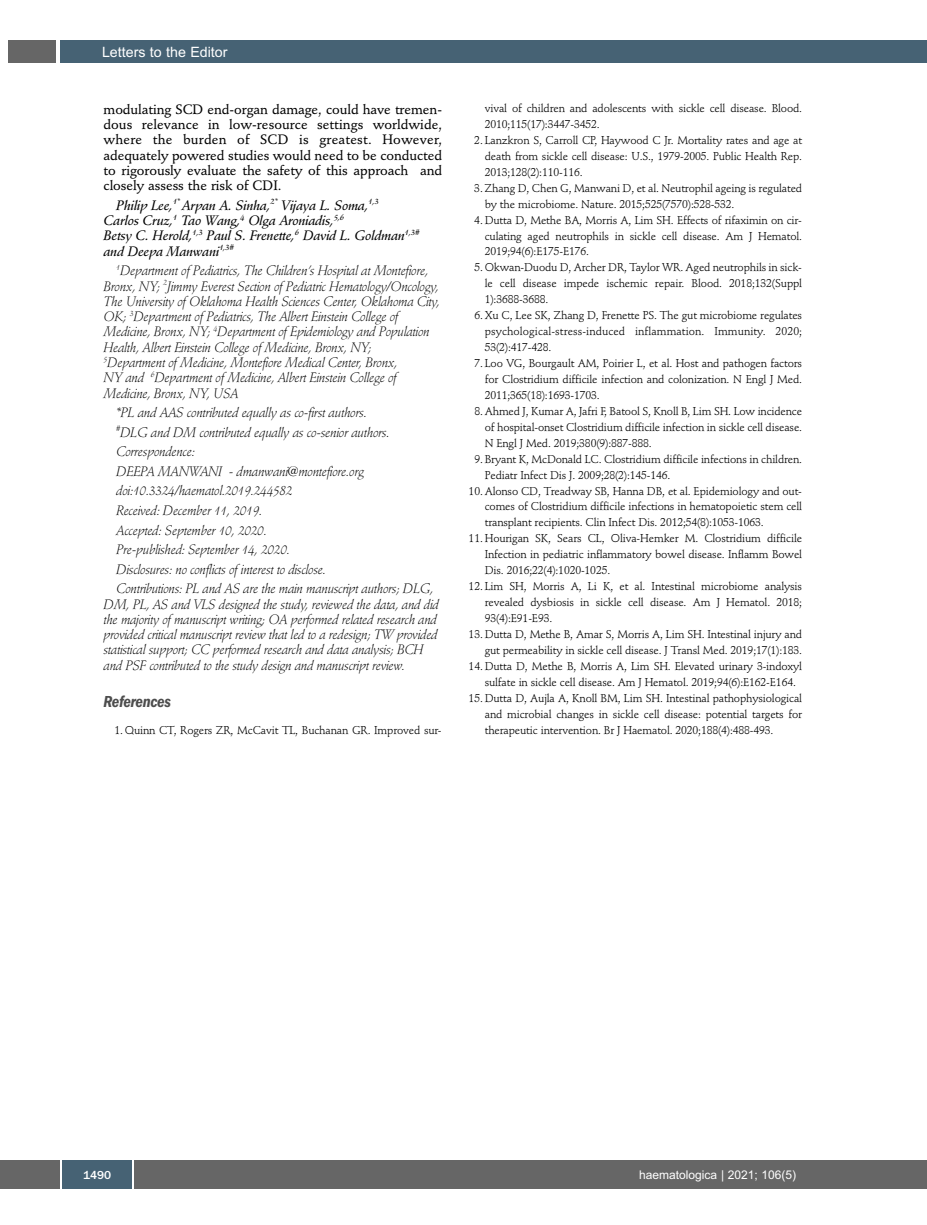
<style>
.page{position:relative;width:927px;height:1225px;background:#fff}
.page>*{position:absolute;margin:0;border:0;box-sizing:border-box;transform-origin:0 0}
.t1{font:italic 600 condensed 16.5px "Franklin Gothic";letter-spacing:-.02em;color:#4d4d4d}
.t2{font:14.25px "Arial";color:#fff}
.t3{font:italic 300 13.5px/15.3px "Stempel Schneidler";letter-spacing:-.02em;color:#000}
.t4{font:500 13.5px/15.3px "Stempel Schneidler";letter-spacing:-.005em;color:#000;text-align:justify}
.t5{font:italic 13.5px/15.3px "Stempel Schneidler Med";letter-spacing:-.02em;color:#000}
.t6{font:12px "Arial";color:#fff}
.t7{font:500 12px "Franklin Gothic";color:#fff}
.t8{font:11.25px/15.9px "Stempel Schneidler";letter-spacing:-.015em;color:#000;text-align:justify}
</style>
<div class="page">
<div style="left:910px;top:1160px;width:17px;height:28px;background:#666"></div>
<div style="left:911px;top:40px;width:16px;height:22px;background:#466274"></div>
<div style="left:0;top:1160px;width:910px;height:28px;background:#666"></div>
<div style="left:62px;top:1160px;width:71px;height:28px;background:#466274"></div>
<hr style="left:60px;top:1160px;width:2px;height:28px;background:#fff">
<svg style="left:133px;top:1160px;width:1px;height:28px"></svg>
<div style="left:60px;top:40px;width:852px;height:22px;background:#466274"></div>
<div style="left:9px;top:40px;width:47px;height:22px;background:#666"></div>
<p class="t2" style="left:102px;top:44px;width:127px">Letters to the Editor</p>
<p class="t4" style="left:104px;top:103px;width:340px">modulating SCD end-organ damage, could have tremen&shy;dous relevance in low-resource settings worldwide, where the burden of SCD is greatest. However, adequately powered studies would need to be conducted to rigorously evaluate the safety of this approach and closely assess the risk of CDI.</p>
<p class="t5" style="left:104px;top:199px;width:317px;text-indent:13px">Philip Lee,<sup>1*</sup> Arpan A. Sinha,<sup>2*</sup> Vijaya L. Soma,<sup>1,3<br></sup>Carlos Cruz,<sup>1</sup> Tao Wang,<sup>4</sup> Olga Aroniadis,<sup>5,6<br></sup>Betsy C. Herold,<sup>1,3</sup> Paul S. Frenette,<sup>6</sup> David L. Goldman<sup>1,3# </sup>and Deepa Manwani<sup>1,3#</sup></p>
<p class="t3" style="left:104px;top:264px;width:338px;text-indent:13px"><sup>1</sup>Department of Pediatrics, The Children’s Hospital at Montefiore, Bronx, NY; <sup>2</sup>Jimmy Everest Section of Pediatric Hematology/Oncology, The University of Oklahoma Health Sciences Center, Oklahoma City, OK; <sup>3</sup>Department of Pediatrics, The Albert Einstein College of Medicine, Bronx, NY; <sup>4</sup>Department of Epidemiology and Population Health, Albert Einstein College of Medicine, Bronx, NY;<br><sup>5</sup>Department of Medicine, Montefiore Medical Center, Bronx,<br>NY and <sup>6</sup>Department of Medicine, Albert Einstein College of Medicine, Bronx, NY, USA</p>
<p class="t3" style="left:116px;top:404px;width:319px;line-height:19.5px">*PL and AAS contributed equally as co-first authors.<br><sup>#</sup>DLG and DM contributed equally as co-senior authors.<br>Correspondence:<br>DEEPA MANWANI - dmanwani@montefiore.org doi:10.3324/haematol.2019.244582<br>Received: December 11, 2019.<br>Accepted: September 10, 2020.<br>Pre-published: September 14, 2020.<br>Disclosures: no conflicts of interest to disclose.<br>Contributions: PL and AS are the main manuscript authors; DLG,</p>
<p class="t3" style="left:104px;top:597px;width:337px">DM, PL, AS and VLS designed the study, reviewed the data, and did the majority of manuscript writing; OA performed related research and provided critical manuscript review that led to a redesign; TW provided statistical support; CC performed research and data analysis; BCH and PSF contributed to the study design and manuscript review.</p>
<h1 class="t1" style="left:104px;top:696px;width:69px">References</h1>
<p class="t8" style="left:114px;top:723px;width:329px">1. Quinn CT, Rogers ZR, McCavit TL, Buchanan GR. Improved sur-</p>
<p class="t8" style="left:485px;top:101px;width:319px">vival of children and adolescents with sickle cell disease. Blood.<br>2010;115(17):3447-3452.</p>
<p class="t8" style="left:485px;top:133px;width:319px;text-indent:-10px">2. Lanzkron S, Carroll CP, Haywood C Jr. Mortality rates and age at death from sickle cell disease: U.S., 1979-2005. Public Health Rep.<br>2013;128(2):110-116.</p>
<p class="t8" style="left:485px;top:181px;width:319px;text-indent:-10px">3. Zhang D, Chen G, Manwani D, et al. Neutrophil ageing is regulated by the microbiome. Nature. 2015;525(7570):528-532.</p>
<p class="t8" style="left:485px;top:213px;width:319px;text-indent:-10px">4. Dutta D, Methe BA, Morris A, Lim SH. Effects of rifaximin on cir&shy;culating aged neutrophils in sickle cell disease. Am J Hematol.<br>2019;94(6):E175-E176.</p>
<p class="t8" style="left:485px;top:261px;width:319px;text-indent:-10px">5. Okwan-Duodu D, Archer DR, Taylor WR. Aged neutrophils in sick&shy;le cell disease impede ischemic repair. Blood. 2018;132(Suppl 1):3688-3688.</p>
<p class="t8" style="left:485px;top:308px;width:319px;text-indent:-10px">6. Xu C, Lee SK, Zhang D, Frenette PS. The gut microbiome regulates psychological-stress-induced inflammation. Immunity. 2020; 53(2):417-428.</p>
<p class="t8" style="left:485px;top:356px;width:319px;text-indent:-10px">7. Loo VG, Bourgault AM, Poirier L, et al. Host and pathogen factors for Clostridium difficile infection and colonization. N Engl J Med.<br>2011;365(18):1693-1703.</p>
<p class="t8" style="left:485px;top:404px;width:319px;text-indent:-10px">8. Ahmed J, Kumar A, Jafri F, Batool S, Knoll B, Lim SH. Low incidence of hospital-onset Clostridium difficile infection in sickle cell disease.<br>N Engl J Med. 2019;380(9):887-888.</p>
<p class="t8" style="left:485px;top:452px;width:319px;text-indent:-10px">9. Bryant K, McDonald LC. Clostridium difficile infections in children.<br>Pediatr Infect Dis J. 2009;28(2):145-146.</p>
<p class="t8" style="left:485px;top:484px;width:319px;text-indent:-16px">10. Alonso CD, Treadway SB, Hanna DB, et al. Epidemiology and out&shy;comes of Clostridium difficile infections in hematopoietic stem cell transplant recipients. Clin Infect Dis. 2012;54(8):1053-1063.</p>
<p class="t8" style="left:485px;top:531px;width:319px;text-indent:-16px">11. Hourigan SK, Sears CL, Oliva-Hemker M. Clostridium difficile Infection in pediatric inflammatory bowel disease. Inflamm Bowel Dis. 2016;22(4):1020-1025.</p>
<p class="t8" style="left:485px;top:579px;width:319px;text-indent:-16px">12. Lim SH, Morris A, Li K, et al. Intestinal microbiome analysis revealed dysbiosis in sickle cell disease. Am J Hematol. 2018; 93(4):E91-E93.</p>
<p class="t8" style="left:469px;top:627px;width:335px;text-align:right">13. Dutta D, Methe B, Amar S, Morris A, Lim SH. Intestinal injury and gut permeability in sickle cell disease. J Transl Med. 2019;17(1):183.</p>
<p class="t8" style="left:485px;top:659px;width:319px;text-indent:-16px">14. Dutta D, Methe B, Morris A, Lim SH. Elevated urinary 3-indoxyl sulfate in sickle cell disease. Am J Hematol. 2019;94(6):E162-E164.</p>
<p class="t8" style="left:485px;top:691px;width:319px;text-indent:-16px">15. Dutta D, Aujla A, Knoll BM, Lim SH. Intestinal pathophysiological and microbial changes in sickle cell disease: potential targets for therapeutic intervention. Br J Haematol. 2020;188(4):488-493.</p>
<p class="t7" style="left:83px;top:1167px;width:30px">1490</p>
<p class="t6" style="left:639px;top:1167px;width:158px">haematologica | 2021; 106(5)</p>
</div>
